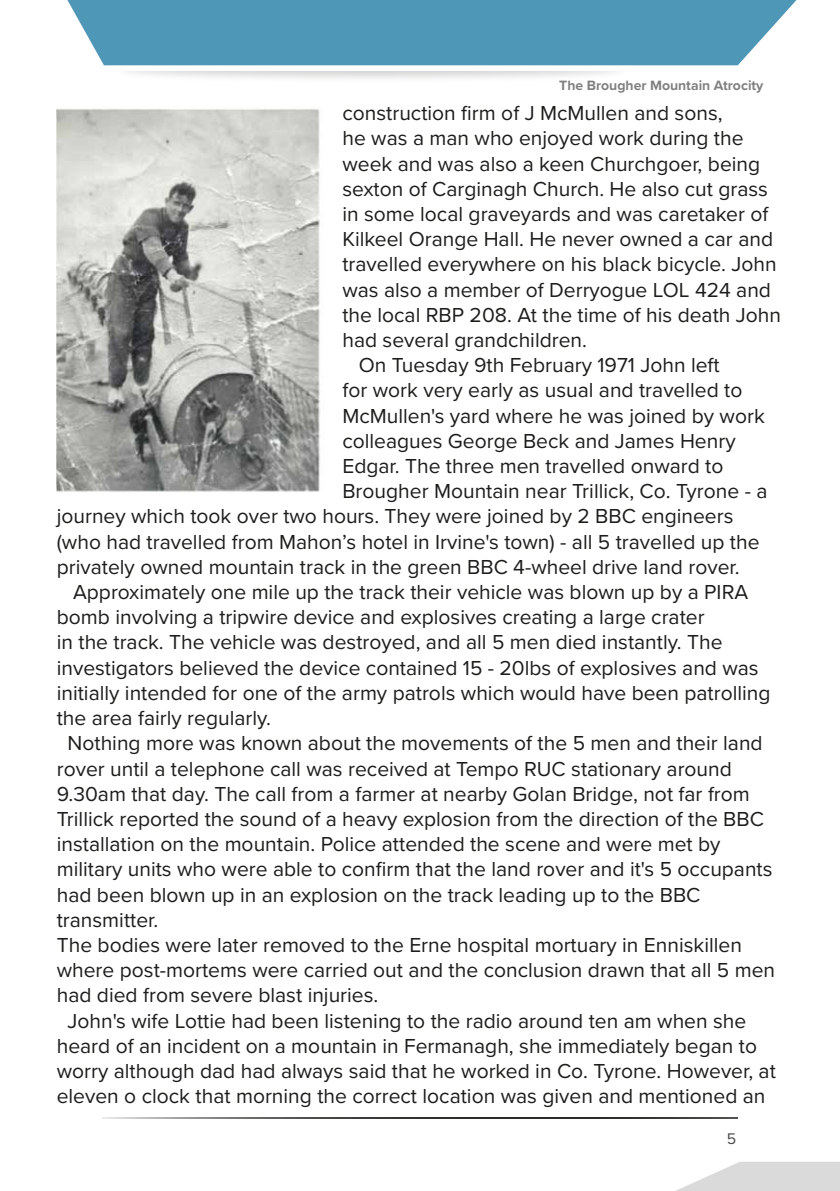
<style>
.page{position:relative;width:840px;height:1191px;background:#fff}
.page>*{position:absolute;margin:0;border:0;box-sizing:border-box;transform-origin:0 0}
.t1{font:21px "Proxima Nova";color:#1d1d1b}
.t2{font:16px "Proxima Nova";color:#4a4a49}
.t3{font:700 14px "Proxima Nova";color:#000}
</style>
<div class="page">
<svg style="left:676px;top:1161px;width:163px;height:30px"></svg>
<div style="left:67px;top:0;width:730px;height:65px;background:#4f97b6"></div>
<svg style="left:102px;top:1117px;width:635px;height:1px"></svg>
<img style="left:57px;top:107px;width:263px;height:385px">
<p class="t3" style="left:559px;top:75px;width:206px">The Brougher Mountain Atrocity</p>
<p class="t1" style="left:342px;top:97px;width:381px">construction firm of J McMullen and sons,</p>
<p class="t1" style="left:342px;top:123px;width:402px">he was a man who enjoyed work during the</p>
<p class="t1" style="left:342px;top:148px;width:419px">week and was also a keen Churchgoer, being</p>
<p class="t1" style="left:342px;top:173px;width:427px">sexton of Carginagh Church. He also cut grass</p>
<p class="t1" style="left:342px;top:198px;width:427px">in some local graveyards and was caretaker of</p>
<p class="t1" style="left:342px;top:223px;width:432px">Kilkeel Orange Hall. He never owned a car and</p>
<p class="t1" style="left:342px;top:249px;width:435px">travelled everywhere on his black bicycle. John</p>
<p class="t1" style="left:342px;top:274px;width:430px">was also a member of Derryogue LOL 424 and</p>
<p class="t1" style="left:342px;top:299px;width:440px">the local RBP 208. At the time of his death John</p>
<p class="t1" style="left:342px;top:324px;width:246px">had several grandchildren.</p>
<p class="t1" style="left:358px;top:349px;width:362px">On Tuesday 9th February 1971 John left</p>
<p class="t1" style="left:342px;top:375px;width:401px">for work very early as usual and travelled to</p>
<p class="t1" style="left:342px;top:400px;width:423px">McMullen's yard where he was joined by work</p>
<p class="t1" style="left:342px;top:425px;width:394px">colleagues George Beck and James Henry</p>
<p class="t1" style="left:342px;top:450px;width:382px">Edgar. The three men travelled onward to</p>
<p class="t1" style="left:342px;top:475px;width:426px">Brougher Mountain near Trillick, Co. Tyrone - a</p>
<p class="t1" style="left:57px;top:501px;width:678px">journey which took over two hours. They were joined by 2 BBC engineers</p>
<p class="t1" style="left:57px;top:526px;width:704px">(who had travelled from Mahon’s hotel in Irvine's town) - all 5 travelled up the</p>
<p class="t1" style="left:57px;top:551px;width:684px">privately owned mountain track in the green BBC 4-wheel drive land rover.</p>
<p class="t1" style="left:73px;top:576px;width:676px">Approximately one mile up the track their vehicle was blown up by a PIRA</p>
<p class="t1" style="left:57px;top:601px;width:649px">bomb involving a tripwire device and explosives creating a large crater</p>
<p class="t1" style="left:57px;top:627px;width:667px">in the track. The vehicle was destroyed, and all 5 men died instantly. The</p>
<p class="t1" style="left:57px;top:652px;width:703px">investigators believed the device contained 15 - 20lbs of explosives and was</p>
<p class="t1" style="left:57px;top:677px;width:715px">initially intended for one of the army patrols which would have been patrolling</p>
<p class="t1" style="left:57px;top:702px;width:216px">the area fairly regularly.</p>
<p class="t1" style="left:68px;top:727px;width:696px">Nothing more was known about the movements of the 5 men and their land</p>
<p class="t1" style="left:57px;top:753px;width:676px">rover until a telephone call was received at Tempo RUC stationary around</p>
<p class="t1" style="left:57px;top:778px;width:694px">9.30am that day. The call from a farmer at nearby Golan Bridge, not far from</p>
<p class="t1" style="left:57px;top:803px;width:708px">Trillick reported the sound of a heavy explosion from the direction of the BBC</p>
<p class="t1" style="left:57px;top:828px;width:665px">installation on the mountain. Police attended the scene and were met by</p>
<p class="t1" style="left:57px;top:853px;width:717px">military units who were able to confirm that the land rover and it's 5 occupants</p>
<p class="t1" style="left:57px;top:879px;width:645px">had been blown up in an explosion on the track leading up to the BBC</p>
<p class="t1" style="left:57px;top:904px;width:103px">transmitter.</p>
<p class="t1" style="left:57px;top:929px;width:686px">The bodies were later removed to the Erne hospital mortuary in Enniskillen</p>
<p class="t1" style="left:57px;top:954px;width:719px">where post-mortems were carried out and the conclusion drawn that all 5 men</p>
<p class="t1" style="left:57px;top:979px;width:323px">had died from severe blast injuries.</p>
<p class="t1" style="left:68px;top:1005px;width:680px">John's wife Lottie had been listening to the radio around ten am when she</p>
<p class="t1" style="left:57px;top:1030px;width:701px">heard of an incident on a mountain in Fermanagh, she immediately began to</p>
<p class="t1" style="left:57px;top:1055px;width:720px">worry although dad had always said that he worked in Co. Tyrone. However, at</p>
<p class="t1" style="left:57px;top:1080px;width:709px">eleven o clock that morning the correct location was given and mentioned an</p>
<p class="t2" style="left:726px;top:1126px;width:11px">5</p>
</div>
